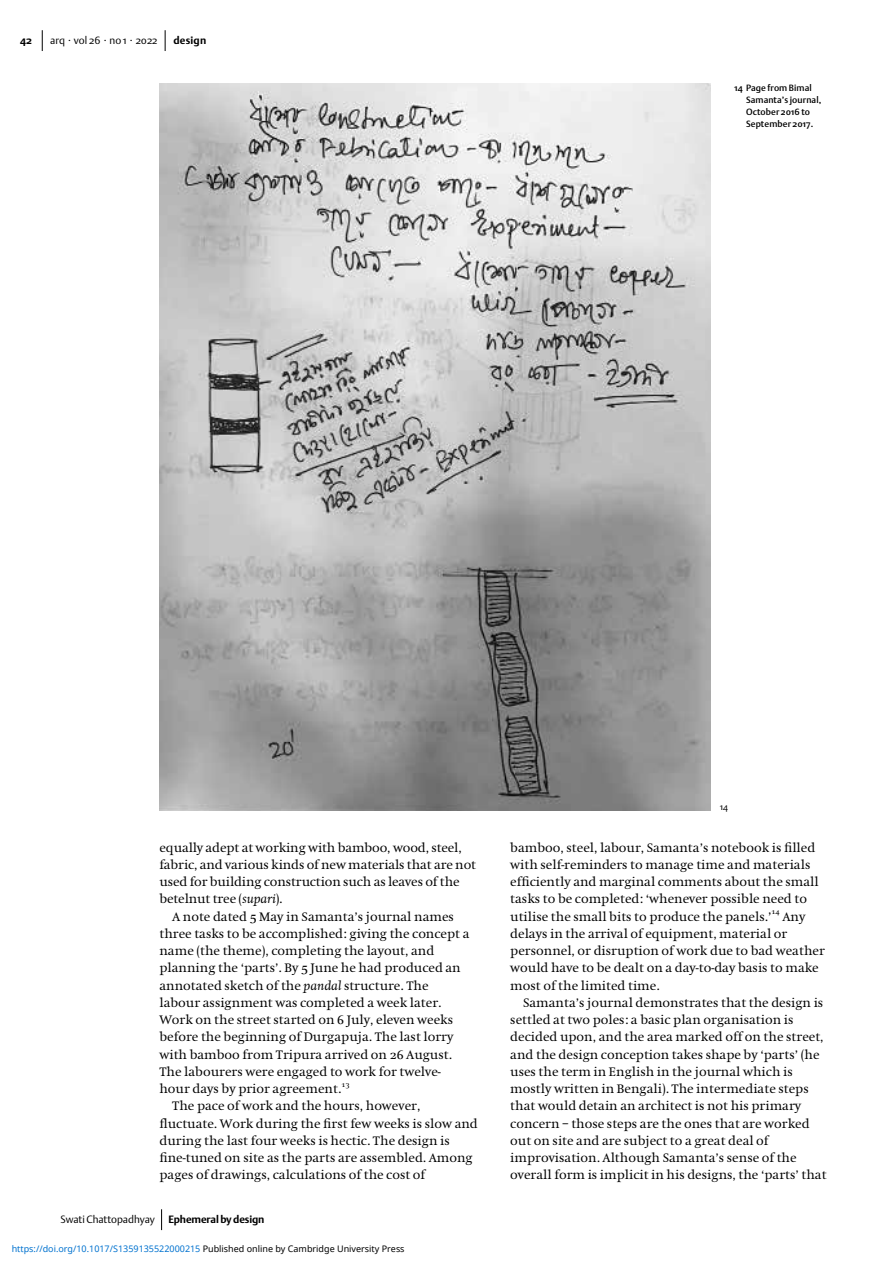
<style>
.page{position:relative;width:893px;height:1263px;background:#fff}
.page>*{position:absolute;margin:0;border:0;box-sizing:border-box;transform-origin:0 0}
.t1{font:12.75px/17.2px "Hollander";color:#000}
.t2{font:10.5px "DTL Argo ST Light";color:#000}
.t3{font:700 10.5px "DTL Argo ST";letter-spacing:-.01em;color:#000}
.t4{font:9px "Noto Sans";color:#0172cf}
.t5{font:9px/12px "DTL Argo ST Medium";letter-spacing:.01em;color:#000}
.t6{font:9px "DTL Argo ST Light";color:#000}
.t7{font:7.65px "Hollander SC";color:#000}
.s1{font-style:italic}
.s2{font-family:"Hollander SC"}
.s3{color:#000}
</style>
<div class="page">
<svg style="left:42px;top:30px;width:1px;height:21px"></svg>
<svg style="left:165px;top:30px;width:1px;height:21px"></svg>
<svg style="left:161px;top:1209px;width:1px;height:21px"></svg>
<img style="left:159px;top:84px;width:551px;height:726px">
<p class="t3" style="left:20px;top:34px;width:13px">42</p>
<p class="t3" style="left:173px;top:34px;width:34px">design</p>
<p class="t2" style="left:50px;top:34px;width:109px">arq . vol 26 . no 1 . 2022</p>
<p class="t5" style="left:746px;top:81px;width:77px;text-indent:-12px">14 Page from Bimal<br>Samanta’s journal,<br>October 2016 to<br>September 2017.</p>
<p class="t1" style="left:159px;top:839px;width:304px">equally adept at working with bamboo, wood, steel,</p>
<p class="t1" style="left:159px;top:856px;width:318px">fabric, and various kinds of new materials that are not</p>
<p class="t1" style="left:159px;top:873px;width:302px">used for building construction such as leaves of the</p>
<p class="t1" style="left:159px;top:890px;width:125px">betelnut tree (<span class="s1">supari</span>).</p>
<p class="t1" style="left:172px;top:908px;width:283px">A note dated <span class="s2">5</span> May in Samanta’s journal names</p>
<p class="t1" style="left:159px;top:925px;width:312px">three tasks to be accomplished: giving the concept a</p>
<p class="t1" style="left:159px;top:942px;width:276px">name (the theme), completing the layout, and</p>
<p class="t1" style="left:159px;top:959px;width:303px">planning the ‘parts’. By <span class="s2">5</span> June he had produced an</p>
<p class="t1" style="left:159px;top:977px;width:271px">annotated sketch of the <span class="s1">pandal</span> structure. The</p>
<p class="t1" style="left:159px;top:994px;width:284px">labour assignment was completed a week later.</p>
<p class="t1" style="left:159px;top:1011px;width:295px">Work on the street started on <span class="s2">6</span> July, eleven weeks</p>
<p class="t1" style="left:159px;top:1029px;width:296px">before the beginning of Durgapuja. The last lorry</p>
<p class="t1" style="left:159px;top:1046px;width:294px">with bamboo from Tripura arrived on <span class="s2">26</span> August.</p>
<p class="t1" style="left:159px;top:1063px;width:283px">The labourers were engaged to work for twelve-</p>
<p class="t1" style="left:159px;top:1080px;width:183px">hour days by prior agreement.</p>
<p class="t7" style="left:341px;top:1080px;width:10px">13</p>
<p class="t1" style="left:159px;top:1097px;width:320px;text-indent:13px">The pace of work and the hours, however, fluctuate. Work during the first few weeks is slow and during the last four weeks is hectic. The design is fine-tuned on site as the parts are assembled. Among pages of drawings, calculations of the cost of</p>
<p class="t2" style="left:61px;top:1212px;width:96px">Swati Chattopadhyay</p>
<p class="t3" style="left:168px;top:1212px;width:97px">Ephemeral by design</p>
<p class="t4" style="left:12px;top:1243px;width:394px">https://doi.org/10.1017/S1359135522000215 <span class="s3">Published online by Cambridge University Press</span></p>
<p class="t6" style="left:720px;top:802px;width:10px">14</p>
<p class="t1" style="left:510px;top:839px;width:310px">bamboo, steel, labour, Samanta’s notebook is filled with self-reminders to manage time and materials efficiently and marginal comments about the small tasks to be completed: ‘whenever possible need to utilise the small bits to produce the panels.’</p>
<p class="t7" style="left:771px;top:907px;width:10px">14</p>
<p class="t1" style="left:510px;top:908px;width:316px;text-indent:272px">Any delays in the arrival of equipment, material or personnel, or disruption of work due to bad weather would have to be dealt on a day-to-day basis to make most of the limited time.</p>
<p class="t1" style="left:510px;top:994px;width:318px;text-indent:13px">Samanta’s journal demonstrates that the design is settled at two poles: a basic plan organisation is decided upon, and the area marked off on the street, and the design conception takes shape by ‘parts’ (he uses the term in English in the journal which is mostly written in Bengali). The intermediate steps that would detain an architect is not his primary concern – those steps are the ones that are worked out on site and are subject to a great deal of improvisation. Although Samanta’s sense of the overall form is implicit in his designs, the ‘parts’ that</p>
</div>
